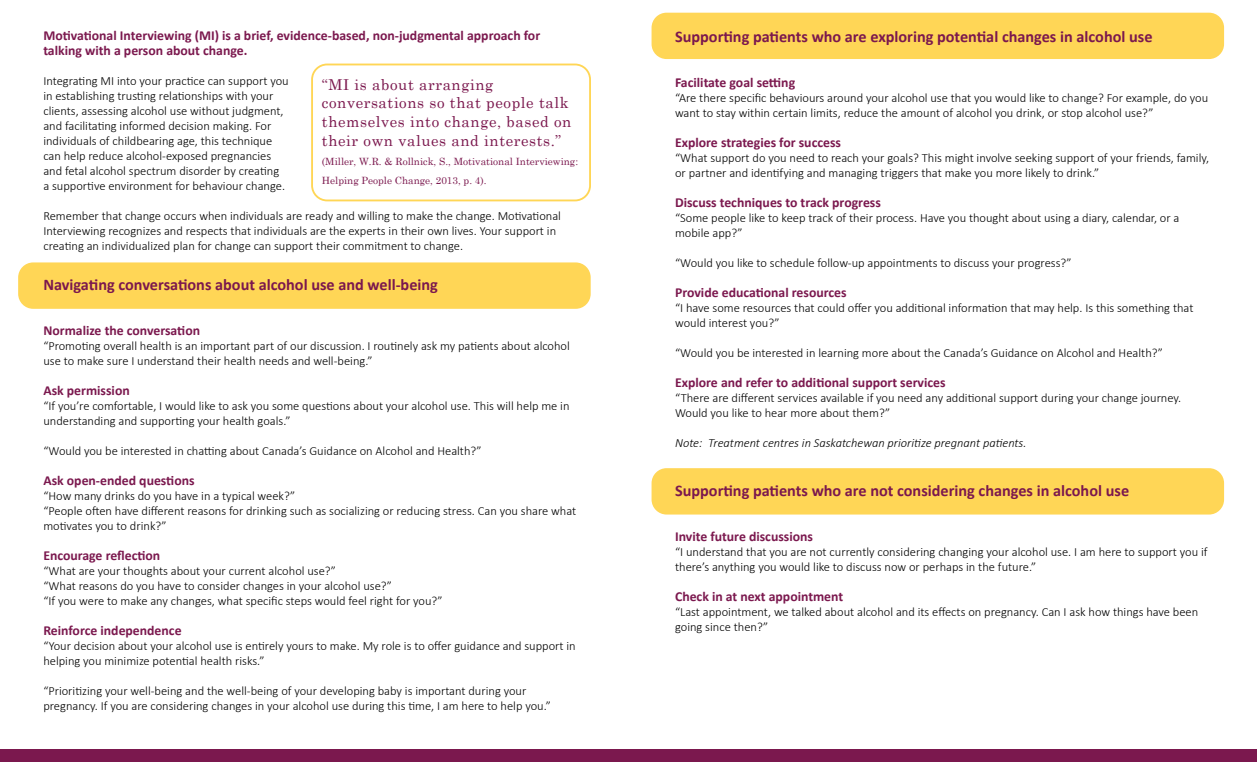
<style>
.page{position:relative;width:1257px;height:762px;background:#fff}
.page>*{position:absolute;margin:0;border:0;box-sizing:border-box;transform-origin:0 0}
.t1{font:700 16.25px "Calibri";color:#7b184e}
.t2{font:15px/18.8px "Century Schoolbook";letter-spacing:.04em;color:#7b184e}
.t3{font:700 13.75px/15px "Calibri";color:#7b184e}
.t4{font:300 12.5px/15px "Calibri";color:#000}
.t5{font:italic 300 12.5px "Calibri";color:#000}
.t6{font:10px/18.8px "Century Schoolbook";color:#7b184e}
</style>
<div class="page">
<div style="left:0;top:749px;width:1257px;height:13px;background:#7b184e"></div>
<div style="left:18px;top:262px;width:573px;height:47px;background:#ffd656;border-radius:15px"></div>
<div style="left:651px;top:13px;width:573px;height:46px;background:#ffd656;border-radius:15px"></div>
<div style="left:651px;top:468px;width:573px;height:46px;background:#ffd656;border-radius:15px"></div>
<div style="left:311px;top:64px;width:280px;height:137px;border:2px solid #ffd656;border-radius:15px"></div>
<p class="t3" style="left:43px;top:28px;width:498px">Motivational Interviewing (MI) is a brief, evidence-based, non-judgmental approach for talking with a person about change.</p>
<p class="t4" style="left:43px;top:73px;width:247px">Integrating MI into your practice can support you in establishing trusting relationships with your clients, assessing alcohol use without judgment, and facilitating informed decision making. For individuals of childbearing age, this technique can help reduce alcohol-exposed pregnancies and fetal alcohol spectrum disorder by creating<br>a supportive environment for behaviour change.</p>
<p class="t4" style="left:43px;top:208px;width:519px">Remember that change occurs when individuals are ready and willing to make the change. Motivational<br>Interviewing recognizes and respects that individuals are the experts in their own lives. Your support in creating an individualized plan for change can support their commitment to change.</p>
<h1 class="t1" style="left:43px;top:273px;width:396px">Navigating conversations about alcohol use and well-being</h1>
<p class="t3" style="left:43px;top:323px;width:158px">Normalize the conversation</p>
<p class="t4" style="left:43px;top:338px;width:528px">“Promoting overall health is an important part of our discussion. I routinely ask my patients about alcohol use to make sure I understand their health needs and well-being.”</p>
<p class="t3" style="left:43px;top:383px;width:88px">Ask permission</p>
<p class="t4" style="left:43px;top:398px;width:528px">“If you’re comfortable, I would like to ask you some questions about your alcohol use. This will help me in understanding and supporting your health goals.”</p>
<p class="t4" style="left:43px;top:443px;width:440px">“Would you be interested in chatting about Canada’s Guidance on Alcohol and Health?”</p>
<p class="t3" style="left:43px;top:473px;width:153px">Ask open-ended questions</p>
<p class="t4" style="left:43px;top:488px;width:534px">“How many drinks do you have in a typical week?”<br>“People often have different reasons for drinking such as socializing or reducing stress. Can you share what motivates you to drink?”</p>
<p class="t3" style="left:43px;top:548px;width:118px">Encourage reflection</p>
<p class="t4" style="left:43px;top:563px;width:401px">“What are your thoughts about your current alcohol use?”<br>“What reasons do you have to consider changes in your alcohol use?”<br>“If you were to make any changes, what specific steps would feel right for you?”</p>
<p class="t3" style="left:43px;top:623px;width:140px">Reinforce independence</p>
<p class="t4" style="left:43px;top:638px;width:534px">“Your decision about your alcohol use is entirely yours to make. My role is to offer guidance and support in helping you minimize potential health risks.”</p>
<p class="t4" style="left:43px;top:683px;width:509px">“Prioritizing your well-being and the well-being of your developing baby is important during your pregnancy. If you are considering changes in your alcohol use during this time, I am here to help you.”</p>
<p class="t2" style="left:322px;top:74px;width:251px">“MI is about arranging conversations so that people talk themselves into change, based on their own values and interests.”</p>
<p class="t6" style="left:322px;top:151px;width:258px">(Miller, W.R. &amp; Rollnick, S., Motivational Interviewing:<br>Helping People Change, 2013, p. 4).</p>
<h1 class="t1" style="left:675px;top:25px;width:479px">Supporting patients who are exploring potential changes in alcohol use</h1>
<p class="t3" style="left:675px;top:75px;width:122px">Facilitate goal setting</p>
<p class="t4" style="left:675px;top:90px;width:535px">“Are there specific behaviours around your alcohol use that you would like to change? For example, do you want to stay within certain limits, reduce the amount of alcohol you drink, or stop alcohol use?”</p>
<p class="t3" style="left:675px;top:135px;width:167px">Explore strategies for success</p>
<p class="t4" style="left:675px;top:150px;width:535px">“What support do you need to reach your goals? This might involve seeking support of your friends, family, or partner and identifying and managing triggers that make you more likely to drink.”</p>
<p class="t3" style="left:675px;top:195px;width:207px">Discuss techniques to track progress</p>
<p class="t4" style="left:675px;top:210px;width:506px">“Some people like to keep track of their process. Have you thought about using a diary, calendar, or a mobile app?”</p>
<p class="t4" style="left:675px;top:255px;width:398px">“Would you like to schedule follow-up appointments to discuss your progress?”</p>
<p class="t3" style="left:675px;top:285px;width:173px">Provide educational resources</p>
<p class="t4" style="left:675px;top:300px;width:520px">“I have some resources that could offer you additional information that may help. Is this something that would interest you?”</p>
<p class="t4" style="left:675px;top:345px;width:489px">“Would you be interested in learning more about the Canada’s Guidance on Alcohol and Health?”</p>
<p class="t3" style="left:675px;top:375px;width:272px">Explore and refer to additional support services</p>
<p class="t4" style="left:675px;top:390px;width:508px">“There are different services available if you need any additional support during your change journey.<br>Would you like to hear more about them?”</p>
<p class="t5" style="left:675px;top:435px;width:353px">Note: Treatment centres in Saskatchewan prioritize pregnant patients.</p>
<h1 class="t1" style="left:675px;top:479px;width:456px">Supporting patients who are not considering changes in alcohol use</h1>
<p class="t3" style="left:675px;top:528px;width:139px">Invite future discussions</p>
<p class="t4" style="left:675px;top:544px;width:534px">“I understand that you are not currently considering changing your alcohol use. I am here to support you if there’s anything you would like to discuss now or perhaps in the future.”</p>
<p class="t3" style="left:675px;top:588px;width:170px">Check in at next appointment</p>
<p class="t4" style="left:675px;top:604px;width:525px">“Last appointment, we talked about alcohol and its effects on pregnancy. Can I ask how things have been going since then?”</p>
</div>
